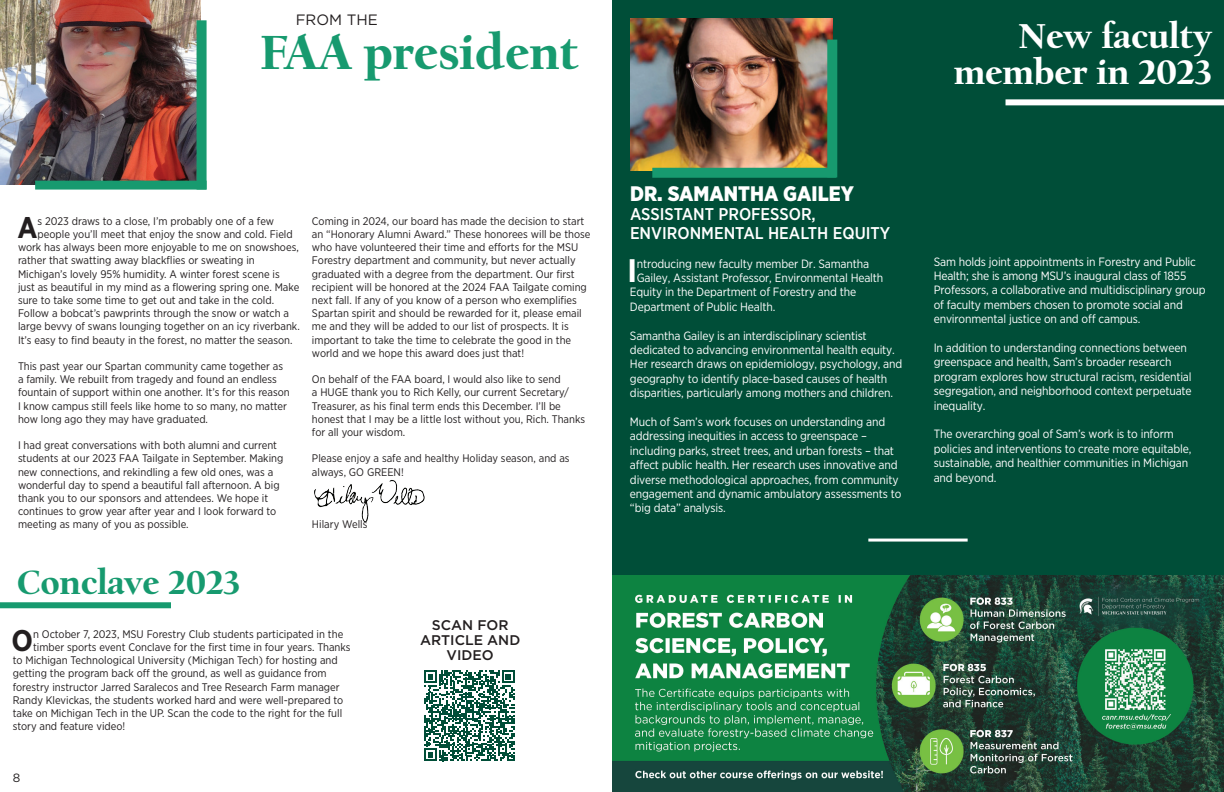
<style>
.page{position:relative;width:1224px;height:792px;background:#fff}
.page>*{position:absolute;margin:0;border:0;box-sizing:border-box;transform-origin:0 0}
.t1{font:900 50px "Californian FB";color:#179a6f}
.t2{font:900 36px/36px "Californian FB";color:#fff;text-align:right}
.t3{font:900 35px "Californian FB";color:#179a6f}
.t4{font:700 32.6px "Gotham Narrow";color:#fff}
.t5{font:700 29.9px "Gotham Narrow";color:#231f20}
.t6{font:900 21px "Gotham Narrow";color:#fff}
.t7{font:500 17px/19px "Gotham Narrow";color:#fff}
.t8{font:15px "Gotham";color:#231f20}
.t9{font:500 14px/15px "Gotham";color:#231f20;text-align:center}
.t10{font:12px/14.4px "Gotham Narrow";letter-spacing:-.015em;color:#fff}
.t11{font:12px "Gotham";color:#231f20}
.t12{font:11px/13.2px "Gotham Narrow";color:#231f20}
</style>
<div class="page">
<div style="left:612px;top:0;width:612px;height:792px;background:#004e38"></div>
<img style="left:630px;top:18px;width:202px;height:153px">
<div style="left:1006px;top:99px;width:218px;height:6px;background:#fff"></div>
<div style="left:652px;top:168px;width:184px;height:10px;background:#179a6f"></div>
<div style="left:827px;top:40px;width:10px;height:137px;background:#179a6f"></div>
<img style="left:612px;top:575px;width:612px;height:217px">
<hr style="left:868px;top:539px;width:100px;height:3px;background:#fff">
<img style="left:0;top:0;width:200px;height:184px">
<div style="left:35px;top:181px;width:172px;height:9px;background:#179a6f"></div>
<div style="left:197px;top:20px;width:10px;height:170px;background:#179a6f"></div>
<img style="left:314px;top:480px;width:111px;height:43px">
<div style="left:0;top:602px;width:171px;height:6px;background:#179a6f"></div>
<svg style="left:424px;top:670px;width:91px;height:91px"></svg>
<h3 class="t8" style="left:296px;top:10px;width:84px">FROM THE</h3>
<h1 class="t1" style="left:260px;top:23px;width:321px">FAA president</h1>
<h2 class="t2" style="left:954px;top:18px;width:259px">New faculty member in 2023</h2>
<h3 class="t5" style="left:17px;top:208px;width:22px">A</h3>
<p class="t12" style="left:38px;top:214px;width:238px">s 2023 draws to a close, I’m probably one of a few</p>
<p class="t12" style="left:38px;top:227px;width:257px">people you’ll meet that enjoy the snow and cold. Field</p>
<p class="t12" style="left:18px;top:241px;width:282px">work has always been more enjoyable to me on snowshoes,</p>
<p class="t12" style="left:18px;top:254px;width:238px">rather that swatting away blackflies or sweating in</p>
<p class="t12" style="left:18px;top:267px;width:263px">Michigan’s lovely 95% humidity. A winter forest scene is</p>
<p class="t12" style="left:18px;top:280px;width:283px">just as beautiful in my mind as a flowering spring one. Make</p>
<p class="t12" style="left:18px;top:293px;width:258px">sure to take some time to get out and take in the cold.</p>
<p class="t12" style="left:18px;top:307px;width:273px">Follow a bobcat’s pawprints through the snow or watch a</p>
<p class="t12" style="left:18px;top:320px;width:283px">large bevvy of swans lounging together on an icy riverbank.</p>
<p class="t12" style="left:18px;top:333px;width:276px">It’s easy to find beauty in the forest, no matter the season.</p>
<p class="t12" style="left:18px;top:359px;width:273px">This past year our Spartan community came together as a family. We rebuilt from tragedy and found an endless fountain of support within one another. It’s for this reason I know campus still feels like home to so many, no matter how long ago they may have graduated.</p>
<p class="t12" style="left:18px;top:439px;width:267px">I had great conversations with both alumni and current students at our 2023 FAA Tailgate in September. Making new connections, and rekindling a few old ones, was a wonderful day to spend a beautiful fall afternoon. A big thank you to our sponsors and attendees. We hope it continues to grow year after year and I look forward to meeting as many of you as possible.</p>
<p class="t12" style="left:312px;top:214px;width:280px">Coming in 2024, our board has made the decision to start an “Honorary Alumni Award.” These honorees will be those who have volunteered their time and efforts for the MSU Forestry department and community, but never actually graduated with a degree from the department. Our first recipient will be honored at the 2024 FAA Tailgate coming next fall. If any of you know of a person who exemplifies Spartan spirit and should be rewarded for it, please email me and they will be added to our list of prospects. It is important to take the time to celebrate the good in the world and we hope this award does just that!</p>
<p class="t12" style="left:312px;top:373px;width:275px">On behalf of the FAA board, I would also like to send<br>a HUGE thank you to Rich Kelly, our current Secretary/ Treasurer, as his final term ends this December. I’ll be honest that I may be a little lost without you, Rich. Thanks for all your wisdom.</p>
<p class="t12" style="left:312px;top:452px;width:259px">Please enjoy a safe and healthy Holiday season, and as always, GO GREEN!</p>
<p class="t12" style="left:312px;top:518px;width:57px">Hilary Wells</p>
<h3 class="t3" style="left:17px;top:562px;width:225px">Conclave 2023</h3>
<h3 class="t5" style="left:11px;top:621px;width:23px">O</h3>
<p class="t12" style="left:33px;top:627px;width:312px">n October 7, 2023, MSU Forestry Club students participated in the</p>
<p class="t12" style="left:33px;top:640px;width:319px">timber sports event Conclave for the first time in four years. Thanks</p>
<p class="t12" style="left:13px;top:653px;width:327px">to Michigan Technological University (Michigan Tech) for hosting and</p>
<p class="t12" style="left:13px;top:667px;width:315px">getting the program back off the ground, as well as guidance from</p>
<p class="t12" style="left:13px;top:680px;width:328px">forestry instructor Jarred Saralecos and Tree Research Farm manager</p>
<p class="t12" style="left:13px;top:693px;width:332px">Randy Klevickas, the students worked hard and were well-prepared to</p>
<p class="t12" style="left:13px;top:706px;width:331px">take on Michigan Tech in the UP. Scan the code to the right for the full</p>
<p class="t12" style="left:13px;top:719px;width:114px">story and feature video!</p>
<p class="t11" style="left:13px;top:770px;width:9px">8</p>
<p class="t9" style="left:420px;top:618px;width:102px">SCAN FOR<br>ARTICLE AND<br>VIDEO</p>
<h3 class="t6" style="left:630px;top:179px;width:225px">DR. SAMANTHA GAILEY</h3>
<h3 class="t7" style="left:630px;top:204px;width:262px">ASSISTANT PROFESSOR,<br>ENVIRONMENTAL HEALTH EQUITY</h3>
<h3 class="t4" style="left:628px;top:250px;width:11px">I</h3>
<p class="t10" style="left:637px;top:256px;width:234px">ntroducing new faculty member Dr. Samantha</p>
<p class="t10" style="left:637px;top:270px;width:248px">Gailey, Assistant Professor, Environmental Health</p>
<p class="t10" style="left:630px;top:285px;width:228px">Equity in the Department of Forestry and the</p>
<p class="t10" style="left:630px;top:299px;width:147px">Department of Public Health.</p>
<p class="t10" style="left:630px;top:328px;width:274px">Samantha Gailey is an interdisciplinary scientist dedicated to advancing environmental health equity.<br>Her research draws on epidemiology, psychology, and geography to identify place-based causes of health disparities, particularly among mothers and children.</p>
<p class="t10" style="left:630px;top:414px;width:273px">Much of Sam’s work focuses on understanding and addressing inequities in access to greenspace – including parks, street trees, and urban forests – that affect public health. Her research uses innovative and diverse methodological approaches, from community engagement and dynamic ambulatory assessments to “big data” analysis.</p>
<p class="t10" style="left:934px;top:254px;width:273px">Sam holds joint appointments in Forestry and Public Health; she is among MSU’s inaugural class of 1855<br>Professors, a collaborative and multidisciplinary group of faculty members chosen to promote social and environmental justice on and off campus.</p>
<p class="t10" style="left:934px;top:340px;width:259px">In addition to understanding connections between greenspace and health, Sam’s broader research program explores how structural racism, residential segregation, and neighborhood context perpetuate inequality.</p>
<p class="t10" style="left:934px;top:427px;width:259px">The overarching goal of Sam’s work is to inform policies and interventions to create more equitable, sustainable, and healthier communities in Michigan and beyond.</p>
</div>
